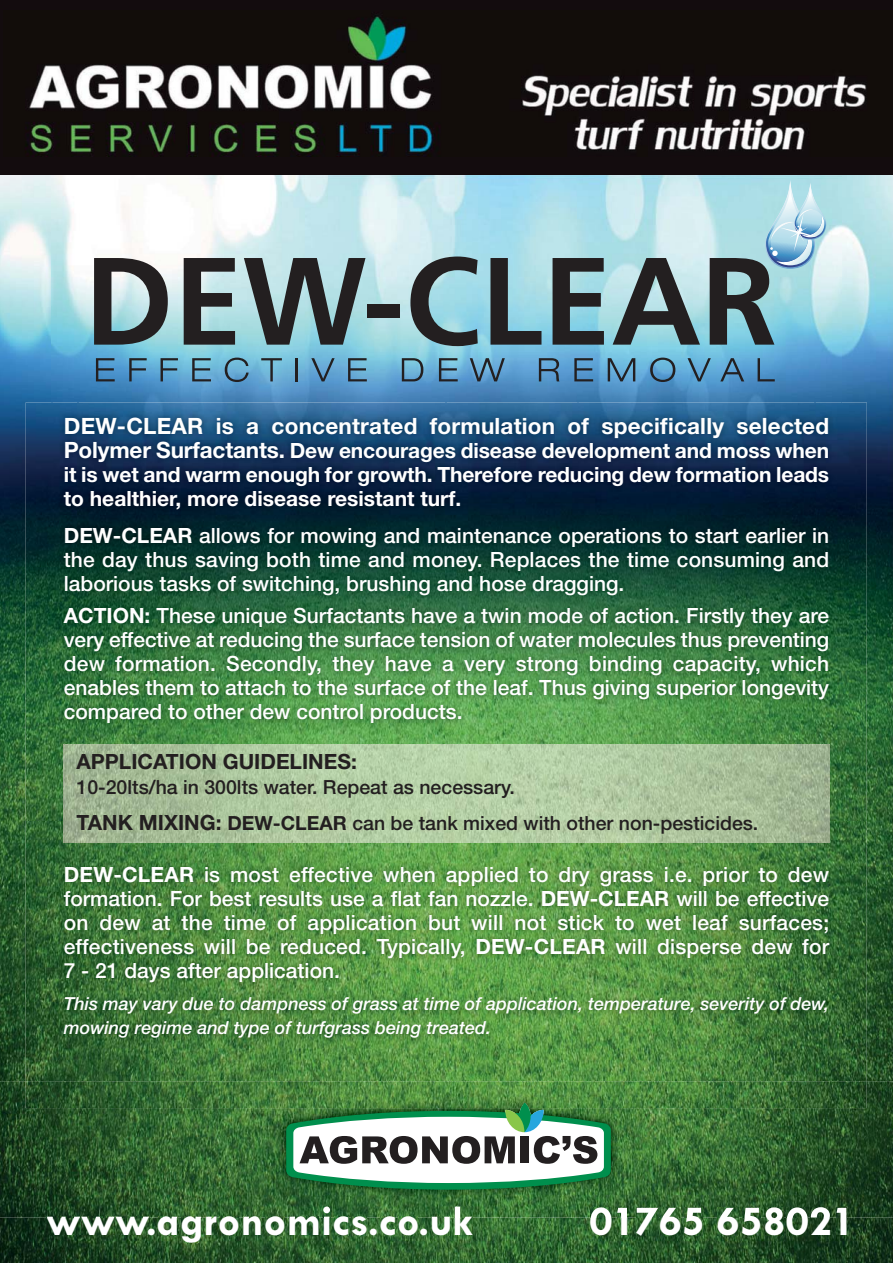
<style>
.page{position:relative;width:893px;height:1263px;background:#fff}
.page>*{position:absolute;margin:0;border:0;box-sizing:border-box;transform-origin:0 0}
.t1{font:700 43.5px "Tw Cen";color:#fff}
.t2{font:700 22.5px "Helvetica Neue LT Std";letter-spacing:.01em;color:#fff}
.t3{font:500 21px/24px "Helvetica Neue LT Std";color:#fff;text-align:justify}
.t4{font:700 21px/24px "Helvetica Neue LT Std";color:#fff;text-align:justify}
.t5{font:700 21px "Helvetica Neue LT Std";color:#231f20}
.t6{font:500 19.5px/35.4px "Helvetica Neue LT Std";color:#231f20}
.t7{font:italic 500 18px/24px "Helvetica Neue LT Std";color:#fff}
.s1{font-size:22.5px}
.s2{font-weight:700}
.s3{font-weight:700;font-size:21px}
</style>
<div class="page">
<img style="left:0;top:1218px;width:893px;height:45px">
<img style="left:0;top:175px;width:52px;height:906px">
<img style="left:842px;top:175px;width:51px;height:906px">
<img style="left:52px;top:175px;width:790px;height:227px">
<img style="left:47px;top:1218px;width:102px;height:17px">
<img style="left:158px;top:1218px;width:19px;height:17px">
<img style="left:182px;top:1218px;width:19px;height:24px">
<img style="left:206px;top:1218px;width:11px;height:17px">
<img style="left:219px;top:1218px;width:19px;height:17px">
<img style="left:244px;top:1218px;width:17px;height:17px">
<img style="left:266px;top:1218px;width:19px;height:17px">
<img style="left:290px;top:1218px;width:28px;height:17px">
<img style="left:323px;top:1218px;width:7px;height:17px">
<img style="left:334px;top:1218px;width:14px;height:17px">
<img style="left:352px;top:1218px;width:15px;height:17px">
<img style="left:381px;top:1218px;width:14px;height:17px">
<img style="left:399px;top:1218px;width:19px;height:17px">
<img style="left:432px;top:1218px;width:18px;height:17px">
<img style="left:455px;top:1218px;width:18px;height:17px">
<img style="left:590px;top:1218px;width:22px;height:17px">
<img style="left:617px;top:1218px;width:10px;height:17px">
<img style="left:636px;top:1218px;width:22px;height:18px">
<img style="left:660px;top:1218px;width:20px;height:17px">
<img style="left:684px;top:1218px;width:18px;height:17px">
<img style="left:718px;top:1218px;width:20px;height:17px">
<img style="left:742px;top:1218px;width:18px;height:17px">
<img style="left:765px;top:1218px;width:18px;height:17px">
<img style="left:787px;top:1218px;width:21px;height:17px">
<img style="left:811px;top:1218px;width:19px;height:17px">
<img style="left:836px;top:1218px;width:10px;height:17px">
<div style="left:0;top:0;width:893px;height:174px;background:#130c0e"></div>
<img style="left:25px;top:15px;width:842px;height:141px">
<img style="left:0;top:1081px;width:893px;height:137px">
<img style="left:81px;top:1217px;width:68px;height:1px">
<svg style="left:158px;top:1216px;width:80px;height:2px"></svg>
<svg style="left:244px;top:1216px;width:41px;height:2px"></svg>
<img style="left:290px;top:1216px;width:28px;height:2px">
<svg style="left:323px;top:1206px;width:44px;height:12px"></svg>
<svg style="left:381px;top:1216px;width:37px;height:2px"></svg>
<svg style="left:432px;top:1217px;width:18px;height:1px"></svg>
<img style="left:455px;top:1206px;width:18px;height:12px">
<img style="left:590px;top:1207px;width:22px;height:11px">
<svg style="left:617px;top:1208px;width:10px;height:10px"></svg>
<img style="left:636px;top:1208px;width:22px;height:10px">
<img style="left:660px;top:1208px;width:20px;height:10px">
<img style="left:684px;top:1208px;width:18px;height:10px">
<img style="left:718px;top:1208px;width:20px;height:10px">
<img style="left:742px;top:1208px;width:18px;height:10px">
<img style="left:765px;top:1207px;width:18px;height:11px">
<img style="left:787px;top:1207px;width:21px;height:11px">
<img style="left:811px;top:1207px;width:19px;height:11px">
<svg style="left:836px;top:1208px;width:10px;height:10px"></svg>
<img style="left:26px;top:820px;width:841px;height:288px">
<img style="left:26px;top:402px;width:51px;height:418px">
<img style="left:815px;top:402px;width:52px;height:418px">
<img style="left:77px;top:402px;width:738px;height:342px">
<svg style="left:286px;top:1103px;width:325px;height:86px"></svg>
<img style="left:64px;top:744px;width:765px;height:99px">
<div style="left:766px;top:181px;width:48px;height:86px;background:#abdee7;border-radius:24px"></div>
<svg style="left:768px;top:186px;width:44px;height:79px"></svg>
<div style="left:794px;top:182px;width:32px;height:58px;background:#abdde6;border-radius:16px"></div>
<svg style="left:795px;top:183px;width:31px;height:56px"></svg>
<svg style="left:796px;top:187px;width:28px;height:50px"></svg>
<svg style="left:94px;top:258px;width:74px;height:87px;background:#677274"></svg>
<svg style="left:184px;top:258px;width:51px;height:87px;background:#5b6668"></svg>
<svg style="left:244px;top:258px;width:121px;height:87px;background:#687e82"></svg>
<div style="left:368px;top:304px;width:32px;height:14px;background:#231f20"></div>
<svg style="left:410px;top:256px;width:68px;height:90px;background:#6e8d94"></svg>
<svg style="left:490px;top:258px;width:51px;height:87px;background:#69878f"></svg>
<svg style="left:553px;top:258px;width:51px;height:87px;background:#4e6268"></svg>
<svg style="left:613px;top:258px;width:87px;height:87px;background:#748b90"></svg>
<svg style="left:710px;top:209px;width:114px;height:136px;background:#84aab5"></svg>
<svg style="left:96px;top:358px;width:19px;height:23px"></svg>
<svg style="left:129px;top:358px;width:18px;height:23px"></svg>
<svg style="left:161px;top:358px;width:17px;height:23px"></svg>
<svg style="left:192px;top:358px;width:19px;height:23px"></svg>
<svg style="left:225px;top:358px;width:24px;height:24px"></svg>
<svg style="left:261px;top:358px;width:21px;height:23px"></svg>
<hr style="left:296px;top:358px;width:2px;height:23px;background:#231f20">
<svg style="left:311px;top:358px;width:24px;height:23px"></svg>
<svg style="left:348px;top:358px;width:19px;height:23px"></svg>
<svg style="left:402px;top:358px;width:21px;height:23px"></svg>
<svg style="left:439px;top:358px;width:19px;height:23px"></svg>
<svg style="left:470px;top:358px;width:35px;height:23px"></svg>
<svg style="left:539px;top:358px;width:20px;height:23px"></svg>
<svg style="left:574px;top:358px;width:19px;height:23px"></svg>
<svg style="left:608px;top:358px;width:27px;height:23px"></svg>
<svg style="left:650px;top:358px;width:25px;height:24px"></svg>
<svg style="left:687px;top:358px;width:24px;height:23px"></svg>
<svg style="left:720px;top:358px;width:24px;height:23px"></svg>
<svg style="left:758px;top:358px;width:17px;height:23px"></svg>
<p class="t2" style="left:64px;top:417px;width:767px">DEW-CLEAR is a concentrated formulation of specifically selected</p>
<p class="t4" style="left:64px;top:441px;width:767px"><span class="s1">Polymer Surfactants.</span> Dew encourages disease development and moss when it is wet and warm enough for growth. Therefore reducing dew formation leads to healthier, more disease resistant turf.</p>
<p class="t3" style="left:64px;top:525px;width:767px"><span class="s2">DEW-CLEAR</span> allows for mowing and maintenance operations to start earlier in the day thus saving both time and money. Replaces the time consuming and laborious tasks of switching, brushing and hose dragging.</p>
<p class="t3" style="left:64px;top:606px;width:767px"><span class="s2">ACTION:</span> These unique Surfactants have a twin mode of action. Firstly they are very effective at reducing the surface tension of water molecules thus preventing dew formation. Secondly, they have a very strong binding capacity, which enables them to attach to the surface of the leaf. Thus giving superior longevity compared to other dew control products.</p>
<p class="t5" style="left:77px;top:754px;width:282px">APPLICATION GUIDELINES:</p>
<p class="t6" style="left:77px;top:772px;width:683px">10-20lts/ha in 300lts water. Repeat as necessary.<br><span class="s3">TANK MIXING:</span> <span class="s2">DEW-CLEAR</span> can be tank mixed with other non-pesticides.</p>
<p class="t3" style="left:64px;top:864px;width:767px"><span class="s2">DEW-CLEAR</span> is most effective when applied to dry grass i.e. prior to dew formation. For best results use a flat fan nozzle. <span class="s2">DEW-CLEAR</span> will be effective on dew at the time of application but will not stick to wet leaf surfaces; effectiveness will be reduced. Typically, <span class="s2">DEW-CLEAR</span> will disperse dew for 7 - 21 days after application.</p>
<p class="t7" style="left:64px;top:994px;width:767px">This may vary due to dampness of grass at time of application, temperature, severity of dew, mowing regime and type of turfgrass being treated.</p>
<h1 class="t1" style="left:46px;top:1194px;width:429px">www.agronomics.co.uk</h1>
<h1 class="t1" style="left:590px;top:1194px;width:267px">01765 658021</h1>
</div>
